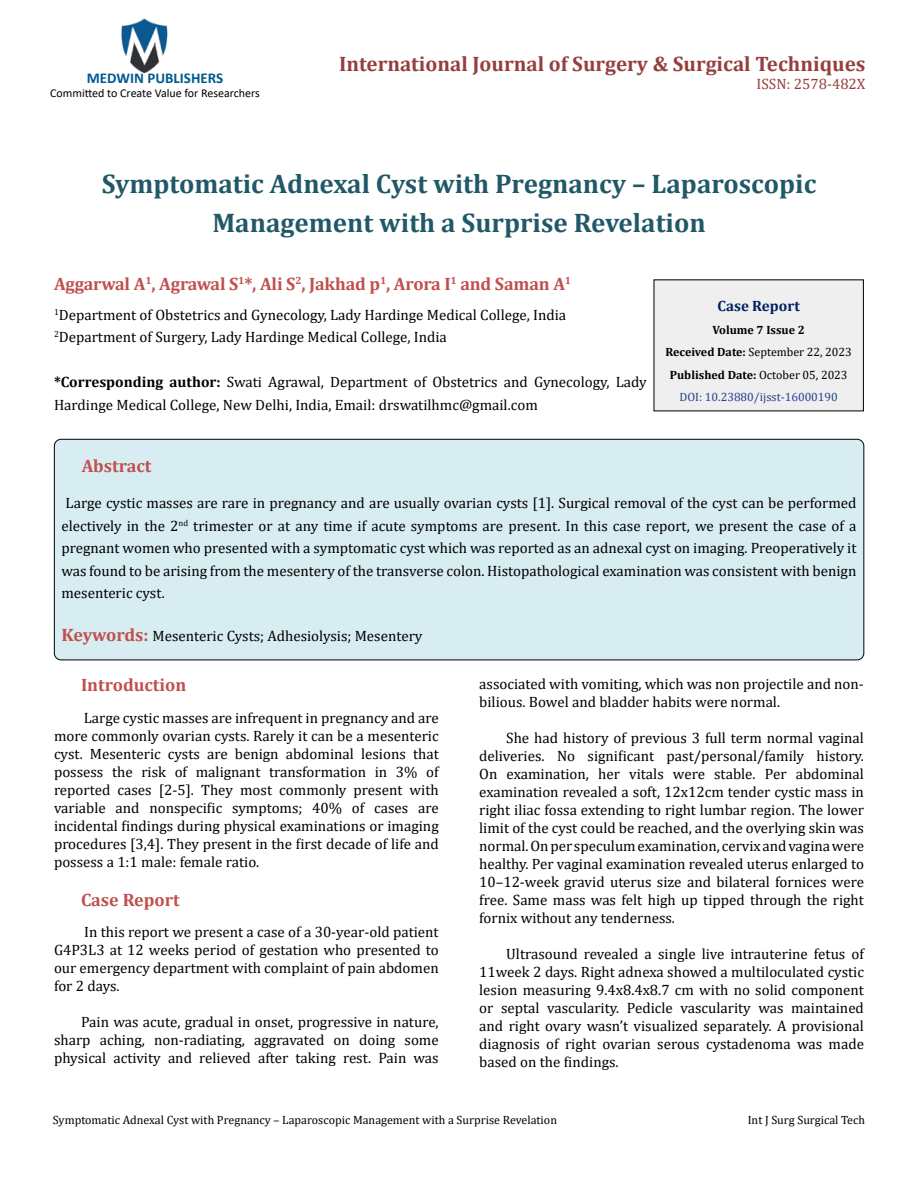
<style>
.page{position:relative;width:918px;height:1188px;background:#fff}
.page>*{position:absolute;margin:0;border:0;box-sizing:border-box;transform-origin:0 0}
.t1{font:700 27px/39px "Cambria";color:#215868;text-align:center}
.t2{font:700 21px "Cambria";color:#953f3c}
.t3{font:700 18px "Cambria";letter-spacing:-.01em;color:#c0504d}
.t4{font:15px/18px "Cambria";color:#000;text-align:justify}
.t5{font:700 15px "Calibri";color:#005991}
.t6{font:15px "Cambria";color:#953f3c}
.t7{font:700 15px "Cambria";color:#002060}
.t8{font:12px "Cambria";color:#000}
.t9{font:700 12px/22.5px "Cambria";color:#000;text-align:center}
.t10{font:12px "Calibri";color:#000}
.s1{font-weight:700}
.s2{font-weight:400}
.s3{font-weight:400;color:#25408f}
.s4{font-weight:700;font-size:18px;color:#c0504d}
</style>
<div class="page">
<img style="left:121px;top:18px;width:47px;height:56px">
<div style="left:654px;top:280px;width:209px;height:131px;background:#efefef"></div>
<div style="left:54px;top:439px;width:810px;height:221px;background:#d8edf2;border-radius:7px"></div>
<div style="left:54px;top:439px;width:810px;height:221px;border:1px solid #000;border-radius:7px"></div>
<p class="t5" style="left:87px;top:67px;width:138px">MEDWIN PUBLISHERS</p>
<p class="t10" style="left:50px;top:85px;width:211px">Committed to Create Value for Researchers</p>
<h2 class="t2" style="left:339px;top:49px;width:528px">International Journal of Surgery &amp; Surgical Techniques</h2>
<p class="t6" style="left:757px;top:75px;width:110px">ISSN: 2578-482X</p>
<h1 class="t1" style="left:102px;top:163px;width:716px">Symptomatic Adnexal Cyst with Pregnancy – Laparoscopic<br>Management with a Surprise Revelation</h1>
<p class="t3" style="left:54px;top:271px;width:519px">Aggarwal A<sup>1</sup>, Agrawal S<sup>1</sup>*, Ali S<sup>2</sup>, Jakhad p<sup>1</sup>, Arora I<sup>1</sup> and Saman A<sup>1</sup></p>
<p class="t4" style="left:54px;top:303px;width:514px;line-height:22.5px"><sup>1</sup>Department of Obstetrics and Gynecology, Lady Hardinge Medical College, India<br><sup>2</sup>Department of Surgery, Lady Hardinge Medical College, India</p>
<p class="t4" style="left:54px;top:371px;width:594px;line-height:22.5px"><span class="s1">*Corresponding author:</span> Swati Agrawal, Department of Obstetrics and Gynecology, Lady<br>Hardinge Medical College, New Delhi, India, Email: drswatilhmc@gmail.com</p>
<p class="t7" style="left:718px;top:296px;width:84px">Case Report</p>
<p class="t9" style="left:665px;top:318px;width:188px">Volume 7 Issue 2<br>Received Date: <span class="s2">September 22, 2023<br></span>Published Date: <span class="s2">October 05, 2023<br></span><span class="s3">DOI: 10.23880/ijsst-16000190</span></p>
<p class="t3" style="left:82px;top:453px;width:71px">Abstract</p>
<p class="t4" style="left:61px;top:492px;width:796px;line-height:22.5px">Large cystic masses are rare in pregnancy and are usually ovarian cysts [1]. Surgical removal of the cyst can be performed electively in the 2<sup>nd</sup> trimester or at any time if acute symptoms are present. In this case report, we present the case of a pregnant women who presented with a symptomatic cyst which was reported as an adnexal cyst on imaging. Preoperatively it was found to be arising from the mesentery of the transverse colon. Histopathological examination was consistent with benign mesenteric cyst.</p>
<p class="t4" style="left:61px;top:627px;width:362px"><span class="s4">Keywords:</span> Mesenteric Cysts; Adhesiolysis; Mesentery</p>
<p class="t3" style="left:81px;top:672px;width:107px">Introduction</p>
<p class="t4" style="left:54px;top:708px;width:386px;text-indent:30px">Large cystic masses are infrequent in pregnancy and are more commonly ovarian cysts. Rarely it can be a mesenteric cyst. Mesenteric cysts are benign abdominal lesions that possess the risk of malignant transformation in 3% of reported cases [2-5]. They most commonly present with variable and nonspecific symptoms; 40% of cases are incidental findings during physical examinations or imaging procedures [3,4]. They present in the first decade of life and possess a 1:1 male: female ratio.</p>
<p class="t3" style="left:81px;top:887px;width:100px">Case Report</p>
<p class="t4" style="left:54px;top:923px;width:386px;text-indent:30px">In this report we present a case of a 30-year-old patient G4P3L3 at 12 weeks period of gestation who presented to our emergency department with complaint of pain abdomen for 2 days.</p>
<p class="t4" style="left:54px;top:1013px;width:386px;text-indent:27px">Pain was acute, gradual in onset, progressive in nature, sharp aching, non-radiating, aggravated on doing some physical activity and relieved after taking rest. Pain was</p>
<p class="t4" style="left:479px;top:675px;width:386px">associated with vomiting, which was non projectile and non&shy;bilious. Bowel and bladder habits were normal.</p>
<p class="t4" style="left:479px;top:729px;width:386px;text-indent:27px">She had history of previous 3 full term normal vaginal deliveries. No significant past/personal/family history.<br>On examination, her vitals were stable. Per abdominal examination revealed a soft, 12x12cm tender cystic mass in right iliac fossa extending to right lumbar region. The lower limit of the cyst could be reached, and the overlying skin was normal. On per speculum examination, cervix and vagina were healthy. Per vaginal examination revealed uterus enlarged to 10–12-week gravid uterus size and bilateral fornices were free. Same mass was felt high up tipped through the right fornix without any tenderness.</p>
<p class="t4" style="left:479px;top:945px;width:386px;text-indent:27px">Ultrasound revealed a single live intrauterine fetus of 11week 2 days. Right adnexa showed a multiloculated cystic lesion measuring 9.4x8.4x8.7 cm with no solid component or septal vascularity. Pedicle vascularity was maintained and right ovary wasn’t visualized separately. A provisional diagnosis of right ovarian serous cystadenoma was made based on the findings.</p>
<p class="t8" style="left:53px;top:1113px;width:506px">Symptomatic Adnexal Cyst with Pregnancy – Laparoscopic Management with a Surprise Revelation</p>
<p class="t8" style="left:748px;top:1113px;width:119px">Int J Surg Surgical Tech</p>
</div>
